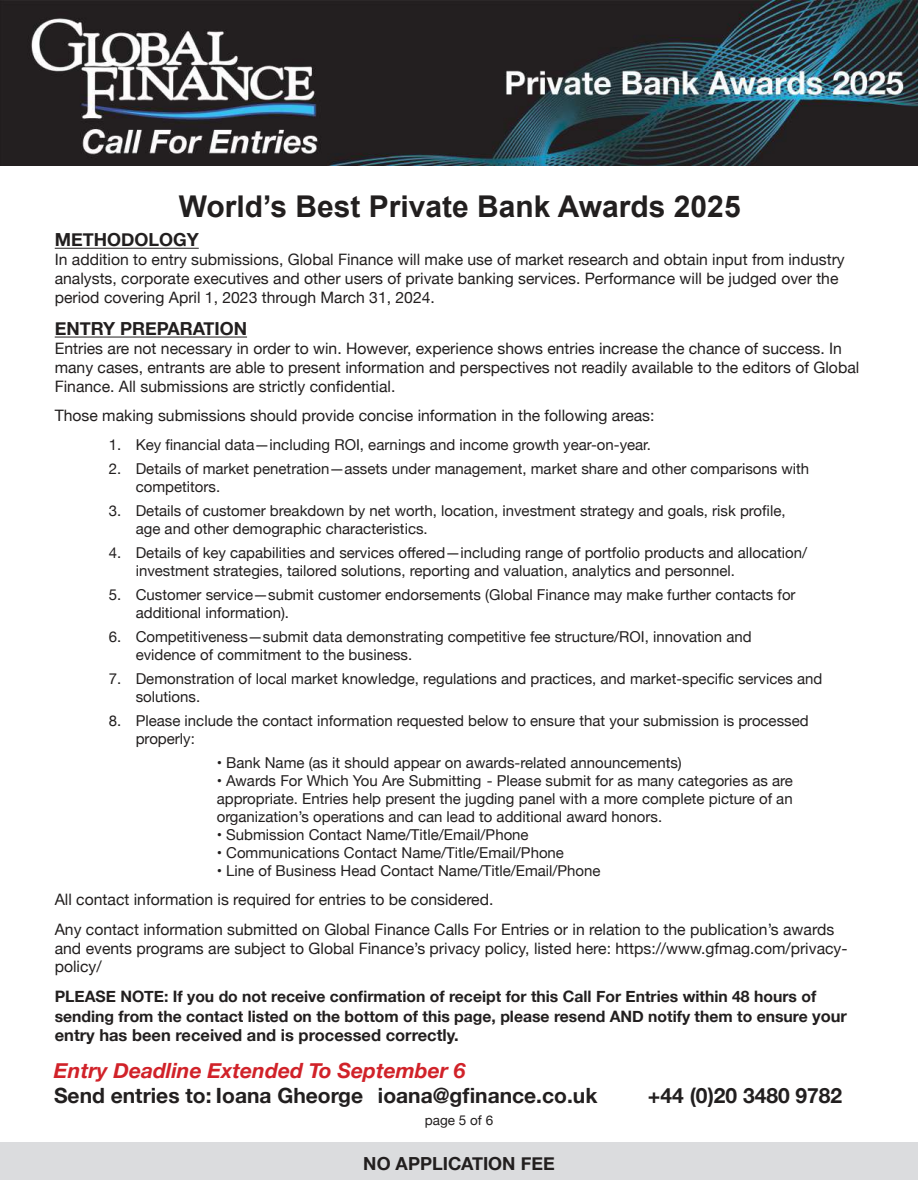
<style>
.page{position:relative;width:918px;height:1188px;background:#fff}
.page>*{position:absolute;margin:0;border:0;box-sizing:border-box;transform-origin:0 0}
.t1{font:700 30px "Arial";color:#221f1f}
.t2{font:700 21px "Helvetica Neue";color:#221f1f}
.t3{font:italic 700 21px "Helvetica Neue";color:#d12229}
.t4{font:700 18px "Helvetica Neue";color:#221f1f}
.t5{font:700 16.5px "Helvetica Neue";color:#221f1f}
.t6{font:15.75px/18.9px "Helvetica Neue";color:#221f1f}
.t7{font:700 15.75px/19.8px "Helvetica Neue";color:#221f1f}
.t8{font:15px/18px "Helvetica Neue";color:#221f1f}
.t9{font:13.5px "Helvetica Neue";color:#221f1f}
.s1{font-size:16.5px}
</style>
<div class="page">
<hr style="left:55px;top:248px;width:144px;height:1px;background:#221f1f">
<hr style="left:55px;top:337px;width:192px;height:1px;background:#221f1f">
<div style="left:0;top:1142px;width:918px;height:38px;background:#dbdcde"></div>
<img style="left:0;top:0;width:918px;height:165px">
<h1 class="t1" style="left:179px;top:187px;width:563px">World’s Best Private Bank Awards 2025</h1>
<p class="t4" style="left:55px;top:230px;width:145px">METHODOLOGY</p>
<p class="t6" style="left:55px;top:251px;width:792px">In addition to entry submissions, Global Finance will make use of market research and obtain input from industry analysts, corporate executives and other users of private banking services. Performance will be judged over the period covering April 1, 2023 through March 31, 2024.</p>
<p class="t4" style="left:55px;top:319px;width:194px">ENTRY PREPARATION</p>
<p class="t6" style="left:55px;top:340px;width:806px">Entries are not necessary in order to win. However, experience shows entries increase the chance of success. In many cases, entrants are able to present information and perspectives not readily available to the editors of Global<br>Finance. All submissions are strictly confidential.</p>
<p class="t6" style="left:55px;top:407px;width:601px">Those making submissions should provide concise information in the following areas:</p>
<p class="t8" style="left:109px;top:436px;width:544px">1. Key financial data—including ROI, earnings and income growth year-on-year.</p>
<p class="t8" style="left:136px;top:460px;width:675px;text-indent:-27px">2. Details of market penetration—assets under management, market share and other comparisons with competitors.</p>
<p class="t8" style="left:136px;top:502px;width:651px;text-indent:-27px">3. Details of customer breakdown by net worth, location, investment strategy and goals, risk profile, age and other demographic characteristics.</p>
<p class="t8" style="left:136px;top:544px;width:673px;text-indent:-27px">4. Details of key capabilities and services offered—including range of portfolio products and allocation/ investment strategies, tailored solutions, reporting and valuation, analytics and personnel.</p>
<p class="t8" style="left:136px;top:586px;width:661px;text-indent:-27px">5. Customer service—submit customer endorsements (Global Finance may make further contacts for additional information).</p>
<p class="t8" style="left:136px;top:628px;width:617px;text-indent:-27px">6. Competitiveness—submit data demonstrating competitive fee structure/ROI, innovation and evidence of commitment to the business.</p>
<p class="t8" style="left:136px;top:670px;width:688px;text-indent:-27px">7. Demonstration of local market knowledge, regulations and practices, and market-specific services and solutions.</p>
<p class="t8" style="left:136px;top:712px;width:674px;text-indent:-27px">8. Please include the contact information requested below to ensure that your submission is processed properly:</p>
<p class="t8" style="left:217px;top:754px;width:467px">• Bank Name (as it should appear on awards-related announcements)</p>
<p class="t8" style="left:217px;top:772px;width:578px;text-align:justify">• Awards For Which You Are Submitting - Please submit for as many categories as are appropriate. Entries help present the jugding panel with a more complete picture of an organization’s operations and can lead to additional award honors.</p>
<p class="t8" style="left:217px;top:826px;width:313px">• Submission Contact Name/Title/Email/Phone</p>
<p class="t8" style="left:217px;top:844px;width:349px">• Communications Contact Name/Title/Email/Phone</p>
<p class="t8" style="left:217px;top:862px;width:385px">• Line of Business Head Contact Name/Title/Email/Phone</p>
<p class="t6" style="left:55px;top:886px;width:781px;line-height:29.4px">All contact information is required for entries to be considered.<br>Any contact information submitted on Global Finance Calls For Entries or in relation to the publication’s awards</p>
<p class="t6" style="left:55px;top:939px;width:794px">and events programs are subject to Global Finance’s privacy policy, listed here: https://www.gfmag.com/privacy&shy;policy/</p>
<p class="t7" style="left:55px;top:987px;width:794px">PLEASE NOTE: If you do not receive confirmation of receipt for this Call For Entries within 48 hours of sending from the contact listed on the bottom of this page, please resend AND notify them to ensure <span class="s1">your</span></p>
<p class="t5" style="left:55px;top:1023px;width:405px">entry has been received and is processed correctly.</p>
<h2 class="t3" style="left:54px;top:1063px;width:413px">Entry Deadline Extended To September 6</h2>
<h2 class="t2" style="left:54px;top:1079px;width:545px">Send entries to: Ioana Gheorge ioana@gfinance.co.uk</h2>
<h2 class="t2" style="left:648px;top:1079px;width:196px">+44 (0)20 3480 9782</h2>
<p class="t9" style="left:425px;top:1115px;width:70px">page 5 of 6</p>
<p class="t4" style="left:363px;top:1153px;width:193px">NO APPLICATION FEE</p>
</div>
